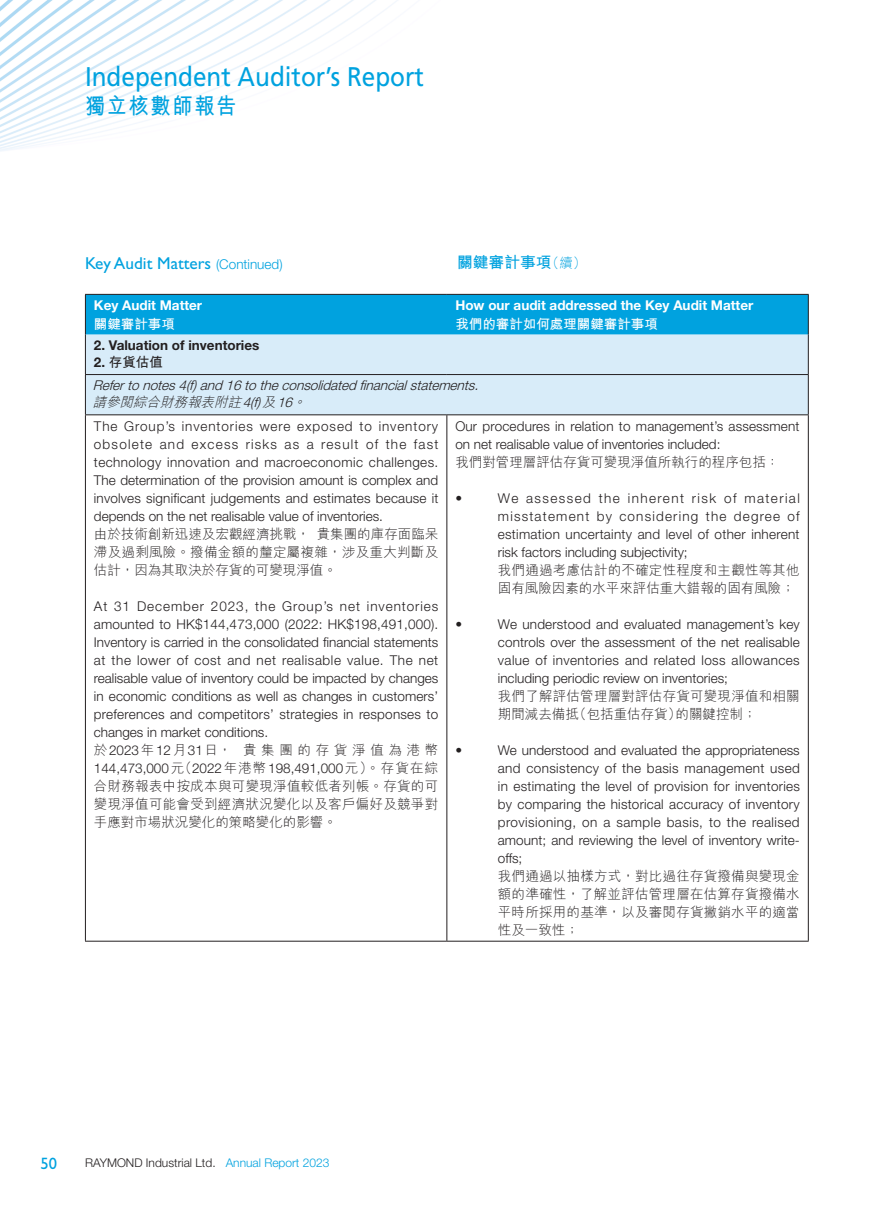
<style>
.page{position:relative;width:893px;height:1212px;background:#fff}
.page>*{position:absolute;margin:0;border:0;box-sizing:border-box;transform-origin:0 0}
.t1{font:27px "Frutiger LT Std";color:#00a2df;scale:.9 1}
.t2{font:700 22.5px "M Hei HK";letter-spacing:.08em;color:#00a2df;scale:.9 1}
.t3{font:17.25px "Gill Sans Std";color:#00a2df}
.t4{font:16.5px "Gill Sans Std";color:#00a2df}
.t5{font:700 15.75px "M Hei HK";color:#00a2df}
.t6{font:300 13.5px/18px "Helvetica Neue LT Std";color:#231f20;text-align:justify}
.t7{font:300 13.5px/18px "M Hei HK";letter-spacing:.015em;color:#231f20;text-align:justify}
.t8{font:italic 300 13.5px "Helvetica Neue LT Std";color:#231f20}
.t9{font:700 13.5px "Helvetica Neue LT Std";color:#fff}
.t10{font:700 13.5px "Helvetica Neue LT Std";color:#231f20}
.t11{font:300 13.5px "M Hei HK";letter-spacing:.345em;color:#231f20}
.t12{font:700 13.5px "M Hei HK";color:#fff}
.t13{font:italic 300 13.5px "M Hei HK";color:#231f20}
.t14{font:700 13.5px "M Hei HK";color:#231f20}
.t15{font:300 12px "Helvetica Neue LT Std";color:#231f20}
.s1{font-family:"Helvetica Neue LT Std";font-weight:300;font-size:13.5px}
.s2{font-weight:300;font-size:13.5px}
.s3{font-family:"Helvetica Neue LT Std"}
.s4{font-family:"M Hei HK"}
.s5{color:#00a2df}
</style>
<div class="page">
<img style="left:0;top:0;width:809px;height:941px">
<div style="left:86px;top:295px;width:722px;height:40px;background:#00a2df"></div>
<div style="left:86px;top:335px;width:722px;height:79px;background:#d8ecf9"></div>
<hr style="left:85px;top:374px;width:362px;height:1px;background:#231f20">
<hr style="left:447px;top:374px;width:362px;height:1px;background:#231f20">
<hr style="left:85px;top:294px;width:362px;height:1px;background:#231f20">
<hr style="left:85px;top:295px;width:1px;height:40px;background:#231f20">
<hr style="left:447px;top:294px;width:362px;height:1px;background:#231f20">
<hr style="left:808px;top:295px;width:1px;height:40px;background:#231f20">
<hr style="left:85px;top:335px;width:1px;height:39px;background:#231f20">
<hr style="left:808px;top:335px;width:1px;height:39px;background:#231f20">
<hr style="left:85px;top:375px;width:1px;height:39px;background:#231f20">
<hr style="left:808px;top:375px;width:1px;height:39px;background:#231f20">
<hr style="left:85px;top:415px;width:1px;height:526px;background:#231f20">
<hr style="left:808px;top:415px;width:1px;height:526px;background:#231f20">
<hr style="left:446px;top:415px;width:1px;height:526px;background:#231f20">
<hr style="left:85px;top:414px;width:362px;height:1px;background:#231f20">
<hr style="left:447px;top:414px;width:362px;height:1px;background:#231f20">
<hr style="left:85px;top:941px;width:362px;height:1px;background:#231f20">
<hr style="left:447px;top:941px;width:362px;height:1px;background:#231f20">
<h1 class="t1" style="left:85px;top:61px;width:378px">Independent Auditor’s Report</h1>
<h2 class="t2" style="left:85px;top:89px;width:170px">獨立核數師報告</h2>
<p class="t3" style="left:85px;top:254px;width:199px">Key Audit Matters <span class="s1">(Continued)</span></p>
<p class="t5" style="left:457px;top:250px;width:131px">關鍵審計事項<span class="s2">（續）</span></p>
<p class="t9" style="left:94px;top:297px;width:110px">Key Audit Matter</p>
<p class="t12" style="left:94px;top:314px;width:82px">關鍵審計事項</p>
<p class="t9" style="left:455px;top:297px;width:299px">How our audit addressed the Key Audit Matter</p>
<p class="t12" style="left:455px;top:314px;width:204px">我們的審計如何處理關鍵審計事項</p>
<p class="t10" style="left:94px;top:337px;width:167px">2. Valuation of inventories</p>
<p class="t14" style="left:94px;top:352px;width:71px"><span class="s3">2.</span> 存貨估值</p>
<p class="t8" style="left:93px;top:377px;width:391px">Refertonotes4(f) and16totheconsolidatedfinancialstatements.</p>
<p class="t13" style="left:93px;top:395px;width:218px">請參閱綜合財務報表附註<span class="s3">4(f)</span> 及<span class="s3">16</span>。</p>
<p class="t6" style="left:94px;top:417px;width:346px">The Group’s inventories were exposed to inventory obsolete and excess risks as a result of the fast technology innovation and macroeconomic challenges.<br>The determination of the provision amount is complex and involves significant judgements and estimates because it depends on the net realisable value of inventories.</p>
<p class="t7" style="left:94px;top:525px;width:346px">由於技術創新迅速及宏觀經濟挑戰，貴集團的庫存面臨呆滯及過剩風險。撥備金額的釐定屬複雜，涉及重大判斷及估計，因為其取決於存貨的可變現淨值。</p>
<p class="t6" style="left:94px;top:597px;width:346px">At 31 December 2023, the Group’s net inventories amounted to HK$144,473,000 (2022: HK$198,491,000).<br>Inventory is carried in the consolidated financial statements at the lower of cost and net realisable value. The net realisable value of inventory could be impacted by changes in economic conditions as well as changes in customers’ preferences and competitors’ strategies in responses to changes in market conditions.</p>
<p class="t11" style="left:94px;top:743px;width:346px">於<span class="s3">2023</span>年<span class="s3">12</span>月<span class="s3">31</span>日， 貴集團的存貨淨值為港幣</p>
<p class="t6" style="left:94px;top:759px;width:346px">144,473,000<span class="s4">元（</span>2022<span class="s4">年港幣</span>198,491,000<span class="s4">元）。存貨在綜</span></p>
<p class="t7" style="left:94px;top:777px;width:346px">合財務報表中按成本與可變現淨值較低者列帳。存貨的可變現淨值可能會受到經濟狀況變化以及客戶偏好及競爭對手應對市場狀況變化的策略變化的影響。</p>
<p class="t6" style="left:455px;top:417px;width:346px">Our procedures in relation to management’s assessment on net realisable value of inventories included:</p>
<p class="t7" style="left:455px;top:453px;width:325px">我們對管理層評估存貨可變現淨值所執行的程序包括：</p>
<p class="t6" style="left:455px;top:489px;width:8px">•</p>
<p class="t6" style="left:498px;top:489px;width:303px">We assessed the inherent risk of material misstatement by considering the degree of estimation uncertainty and level of other inherent risk factors including subjectivity;</p>
<p class="t7" style="left:498px;top:561px;width:303px">我們通過考慮估計的不確定性程度和主觀性等其他固有風險因素的水平來評估重大錯報的固有風險；</p>
<p class="t6" style="left:455px;top:615px;width:8px">•</p>
<p class="t6" style="left:498px;top:615px;width:303px">We understood and evaluated management’s key controls over the assessment of the net realisable value of inventories and related loss allowances including periodic review on inventories;</p>
<p class="t7" style="left:498px;top:687px;width:303px">我們了解評估管理層對評估存貨可變現淨值和相關期間減去備抵（包括重估存貨）的關鍵控制；</p>
<p class="t6" style="left:455px;top:741px;width:8px">•</p>
<p class="t6" style="left:498px;top:741px;width:304px">We understood and evaluated the appropriateness and consistency of the basis management used in estimating the level of provision for inventories by comparing the historical accuracy of inventory provisioning, on a sample basis, to the realised amount; and reviewing the level of inventory write&shy;offs;</p>
<p class="t7" style="left:498px;top:867px;width:303px">我們通過以抽樣方式，對比過往存貨撥備與變現金額的準確性，了解並評估管理層在估算存貨撥備水平時所採用的基準，以及審閱存貨撇銷水平的適當性及一致性；</p>
<p class="t4" style="left:41px;top:1154px;width:18px">50</p>
<p class="t15" style="left:85px;top:1156px;width:246px">RAYMOND Industrial Ltd. <span class="s5">Annual Report 2023</span></p>
</div>
